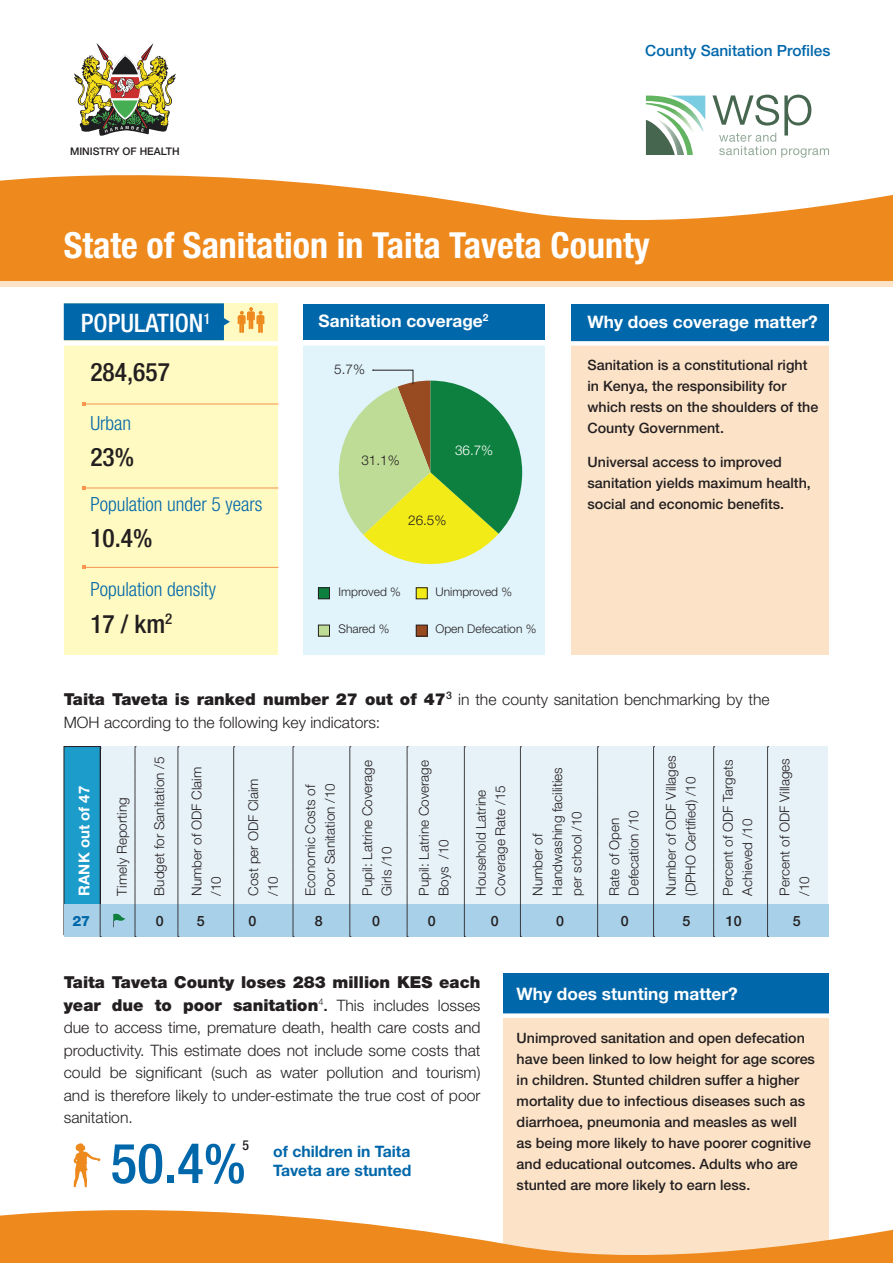
<style>
.page{position:relative;width:893px;height:1263px;background:#fff}
.page>*{position:absolute;margin:0;border:0;box-sizing:border-box;transform-origin:0 0}
.t1{font:500 condensed 55.5px "Helvetica Neue LT Std";color:#0067aa}
.t2{font:700 condensed 36px "Helvetica Neue LT Std";color:#fff}
.t3{font:500 condensed 25.5px "Helvetica Neue LT Std";color:#231f20}
.t4{font:500 condensed 25.5px "Helvetica Neue LT Std";color:#fff}
.t5{font:300 condensed 19.5px "Helvetica Neue LT Std";color:#0067aa}
.CSO_Body_text{font:700 17.25px "Helvetica Neue LT Std";color:#fff}
.CSO_Body_text-2{font:900 16.5px/22.5px "Helvetica Neue LT Std";color:#231f20}
.CSO_Body_text-3{font:300 15.75px/22.5px "Helvetica Neue LT Std";color:#231f20}
.CSO_Body_text-4{font:700 15.75px/19.5px "Helvetica Neue LT Std";color:#0067aa}
.CSO_Body_text-5{font:500 15.45px "Helvetica Neue LT Std";color:#0067aa}
.CSO_Body_text-6{font:700 15px "Helvetica Neue LT Std";color:#fff}
.CSO_Body_text-7{font:500 14.25px/21px "Helvetica Neue LT Std";color:#231f20}
.CSO_Body_text-8{font:800 14.25px "Helvetica Neue LT Std";color:#0067aa}
.t6{font:500 condensed 13.8px "Helvetica Neue LT Std";color:#231f20}
.CSO_Body_text-9{font:300 13.5px/19.5px "Helvetica Neue LT Std";color:#231f20}
.CSO_Body_text-10{font:300 13.5px "Helvetica Neue LT Std";color:#fff}
.CSO_Body_text-11{font:300 12px "Helvetica Neue LT Std";color:#231f20}
.CSO_Body_text-12{font:500 10.5px "Helvetica Neue LT Std";color:#231f20}
.s1{font-weight:900;font-size:16.5px}
.s2{font-weight:500;font-size:15.75px}
.s3{font-weight:300;font-size:15.75px}
</style>
<div class="page">
<div style="left:304px;top:344px;width:241px;height:311px;background:#e1f4fc"></div>
<div style="left:64px;top:303px;width:214px;height:352px;background:#fffac1"></div>
<svg style="left:238px;top:307px;width:26px;height:26px"></svg>
<div style="left:64px;top:303px;width:166px;height:37px;background:#0067aa"></div>
<hr style="left:84px;top:404px;width:194px;height:1px;background:#f79551">
<hr style="left:84px;top:488px;width:194px;height:1px;background:#f79551">
<hr style="left:84px;top:567px;width:194px;height:1px;background:#f79551">
<div style="left:503px;top:1013px;width:326px;height:250px;background:#fce3c8"></div>
<div style="left:0;top:276px;width:893px;height:11px;background:#fce3c8"></div>
<div style="left:0;top:240px;width:893px;height:41px;background:#ed891d"></div>
<div style="left:65px;top:746px;width:763px;height:189px;background:#e7f1f8"></div>
<div style="left:64px;top:746px;width:36px;height:189px;background:#1b9ccb"></div>
<div style="left:64px;top:904px;width:764px;height:33px;background:#a8d0e8"></div>
<div style="left:304px;top:304px;width:241px;height:36px;background:#0067aa"></div>
<div style="left:571px;top:304px;width:258px;height:39px;background:#0067aa"></div>
<div style="left:571px;top:344px;width:258px;height:311px;background:#fce3c8"></div>
<div style="left:503px;top:973px;width:326px;height:42px;background:#0067aa"></div>
<svg style="left:712px;top:95px;width:117px;height:58px"></svg>
<svg style="left:646px;top:96px;width:59px;height:57px"></svg>
<svg style="left:0;top:153px;width:893px;height:73px"></svg>
<div style="left:318px;top:588px;width:11px;height:11px;background:#0d803f"></div>
<div style="left:318px;top:587px;width:12px;height:12px;border:1px solid #231f20"></div>
<div style="left:416px;top:588px;width:11px;height:11px;background:#f2eb17"></div>
<div style="left:416px;top:587px;width:11px;height:12px;border:1px solid #231f20"></div>
<div style="left:318px;top:625px;width:11px;height:11px;background:#bfdc97"></div>
<div style="left:318px;top:625px;width:12px;height:11px;border:1px solid #231f20"></div>
<div style="left:416px;top:625px;width:11px;height:11px;background:#984a21"></div>
<div style="left:416px;top:625px;width:11px;height:11px;border:1px solid #231f20"></div>
<div style="left:0;top:226px;width:893px;height:23px;background:#ed891d"></div>
<svg style="left:100px;top:748px;width:1px;height:189px"></svg>
<svg style="left:135px;top:746px;width:1px;height:191px"></svg>
<svg style="left:178px;top:746px;width:1px;height:191px"></svg>
<svg style="left:233px;top:746px;width:2px;height:191px"></svg>
<svg style="left:293px;top:746px;width:1px;height:191px"></svg>
<svg style="left:350px;top:746px;width:1px;height:191px"></svg>
<svg style="left:407px;top:746px;width:1px;height:191px"></svg>
<svg style="left:464px;top:746px;width:1px;height:191px"></svg>
<svg style="left:520px;top:746px;width:1px;height:191px"></svg>
<svg style="left:597px;top:746px;width:2px;height:191px"></svg>
<svg style="left:653px;top:746px;width:2px;height:191px"></svg>
<svg style="left:713px;top:746px;width:2px;height:191px"></svg>
<svg style="left:767px;top:746px;width:2px;height:191px"></svg>
<svg style="left:0;top:1210px;width:893px;height:53px;fill:#ed891d"></svg>
<div style="left:55px;top:341px;width:781px;height:5px;background:#fff"></div>
<div style="left:491px;top:1013px;width:373px;height:5px;background:#fff"></div>
<svg style="left:74px;top:43px;width:102px;height:93px"></svg>
<svg style="left:73px;top:1143px;width:27px;height:44px"></svg>
<svg style="left:113px;top:913px;width:12px;height:14px"></svg>
<svg style="left:338px;top:369px;width:184px;height:195px"></svg>
<p class="CSO_Body_text-12" style="left:70px;top:145px;width:111px">MINISTRY OF HEALTH</p>
<p class="CSO_Body_text-5" style="left:645px;top:42px;width:187px">County Sanitation Profiles</p>
<p class="t2" style="left:64px;top:223px;width:587px">State of Sanitation in Taita Taveta County</p>
<p class="t4" style="left:81px;top:308px;width:131px">POPULATION<sup>1</sup></p>
<p class="t3" style="left:90px;top:357px;width:81px">284,657</p>
<p class="t5" style="left:90px;top:411px;width:42px">Urban</p>
<p class="t3" style="left:90px;top:441px;width:45px">23%</p>
<p class="t5" style="left:90px;top:493px;width:174px">Population under 5 years</p>
<p class="t3" style="left:90px;top:523px;width:64px">10.4%</p>
<p class="t5" style="left:90px;top:578px;width:127px">Population density</p>
<p class="t3" style="left:90px;top:608px;width:84px">17 / km<sup>2</sup></p>
<p class="CSO_Body_text" style="left:319px;top:310px;width:171px">Sanitation coverage<sup>2</sup></p>
<p class="CSO_Body_text-9" style="left:334px;top:359px;width:32px">5.7%</p>
<p class="CSO_Body_text-9" style="left:361px;top:450px;width:40px">31.1%</p>
<p class="CSO_Body_text-10" style="left:455px;top:442px;width:40px">36.7%</p>
<p class="CSO_Body_text-9" style="left:408px;top:510px;width:40px">26.5%</p>
<p class="CSO_Body_text-11" style="left:338px;top:584px;width:64px">Improved %</p>
<p class="CSO_Body_text-11" style="left:435px;top:584px;width:78px">Unimproved %</p>
<p class="CSO_Body_text-11" style="left:338px;top:622px;width:52px">Shared %</p>
<p class="CSO_Body_text-11" style="left:435px;top:622px;width:102px">Open Defecation %</p>
<p class="CSO_Body_text" style="left:587px;top:311px;width:232px">Why does coverage matter?</p>
<p class="CSO_Body_text-7" style="left:587px;top:354px;width:232px">Sanitation is a constitutional right in Kenya, the responsibility for which rests on the shoulders of the<br>County Government.</p>
<p class="CSO_Body_text-7" style="left:587px;top:451px;width:225px">Universal access to improved sanitation yields maximum health, social and economic benefits.</p>
<p class="CSO_Body_text-3" style="left:64px;top:688px;width:707px"><span class="s1">Taita Taveta is ranked number 27 out of 47</span><sup>3</sup> in the county sanitation benchmarking by the<br>MOH according to the following key indicators:</p>
<p class="CSO_Body_text-6" style="left:75px;top:896px;width:111px;rotate:-90deg">RANK out of 47</p>
<p class="CSO_Body_text-9" style="left:112px;top:896px;width:100px;rotate:-90deg">Timely Reporting</p>
<p class="CSO_Body_text-9" style="left:149px;top:896px;width:140px;rotate:-90deg">Budget for Sanitation /5</p>
<p class="CSO_Body_text-9" style="left:187px;top:896px;width:130px;rotate:-90deg">Number of ODF Claim /10</p>
<p class="CSO_Body_text-9" style="left:243px;top:896px;width:119px;rotate:-90deg">Cost per ODF Claim /10</p>
<p class="CSO_Body_text-9" style="left:300px;top:896px;width:114px;rotate:-90deg">Economic Costs of<br>Poor Sanitation /10</p>
<p class="CSO_Body_text-9" style="left:357px;top:896px;width:137px;rotate:-90deg">Pupil: Latrine Coverage<br>Girls /10</p>
<p class="CSO_Body_text-9" style="left:414px;top:896px;width:137px;rotate:-90deg">Pupil: Latrine Coverage<br>Boys /10</p>
<p class="CSO_Body_text-9" style="left:471px;top:896px;width:112px;rotate:-90deg">Household Latrine<br>Coverage Rate /15</p>
<p class="CSO_Body_text-9" style="left:528px;top:896px;width:130px;rotate:-90deg">Number of<br>Handwashing facilities per school /10</p>
<p class="CSO_Body_text-9" style="left:604px;top:896px;width:87px;rotate:-90deg">Rate of Open<br>Defecation /10</p>
<p class="CSO_Body_text-9" style="left:661px;top:896px;width:141px;rotate:-90deg">Number of ODF Villages (DPHO Certified) /10</p>
<p class="CSO_Body_text-9" style="left:718px;top:896px;width:138px;rotate:-90deg">Percent of ODF Targets<br>Achieved /10</p>
<p class="CSO_Body_text-9" style="left:775px;top:896px;width:139px;rotate:-90deg">Percent of ODF Villages /10</p>
<p class="CSO_Body_text-8" style="left:72px;top:912px;width:19px">27</p>
<p class="CSO_Body_text-7" style="left:156px;top:910px;width:9px">0</p>
<p class="CSO_Body_text-7" style="left:197px;top:910px;width:9px">5</p>
<p class="CSO_Body_text-7" style="left:248px;top:910px;width:9px">0</p>
<p class="CSO_Body_text-7" style="left:315px;top:910px;width:9px">8</p>
<p class="CSO_Body_text-7" style="left:372px;top:910px;width:9px">0</p>
<p class="CSO_Body_text-7" style="left:428px;top:910px;width:9px">0</p>
<p class="CSO_Body_text-7" style="left:491px;top:910px;width:9px">0</p>
<p class="CSO_Body_text-7" style="left:556px;top:910px;width:9px">0</p>
<p class="CSO_Body_text-7" style="left:621px;top:910px;width:9px">0</p>
<p class="CSO_Body_text-7" style="left:682px;top:910px;width:9px">5</p>
<p class="CSO_Body_text-7" style="left:726px;top:910px;width:17px">10</p>
<p class="CSO_Body_text-7" style="left:793px;top:910px;width:9px">5</p>
<p class="CSO_Body_text-2" style="left:64px;top:971px;width:418px">Taita Taveta County loses 283 million KES each year due to poor sanitation<sup>4</sup><span class="s2">.</span> <span class="s3">This includes losses</span></p>
<p class="CSO_Body_text-3" style="left:64px;top:1016px;width:418px;text-align:justify">due to access time, premature death, health care costs and productivity. This estimate does not include some costs that could be significant (such as water pollution and tourism) and is therefore likely to under-estimate the true cost of poor sanitation.</p>
<p class="t6" style="left:242px;top:1137px;width:8px">5</p>
<p class="t1" style="left:111px;top:1130px;width:137px">50.4%</p>
<p class="CSO_Body_text-4" style="left:273px;top:1141px;width:140px">of children in Taita<br>Taveta are stunted</p>
<p class="CSO_Body_text" style="left:517px;top:984px;width:223px">Why does stunting matter?</p>
<p class="CSO_Body_text-7" style="left:517px;top:1027px;width:300px">Unimproved sanitation and open defecation have been linked to low height for age scores in children. Stunted children suffer a higher mortality due to infectious diseases such as diarrhoea, pneumonia and measles as well as being more likely to have poorer cognitive and educational outcomes. Adults who are stunted are more likely to earn less.</p>
</div>
